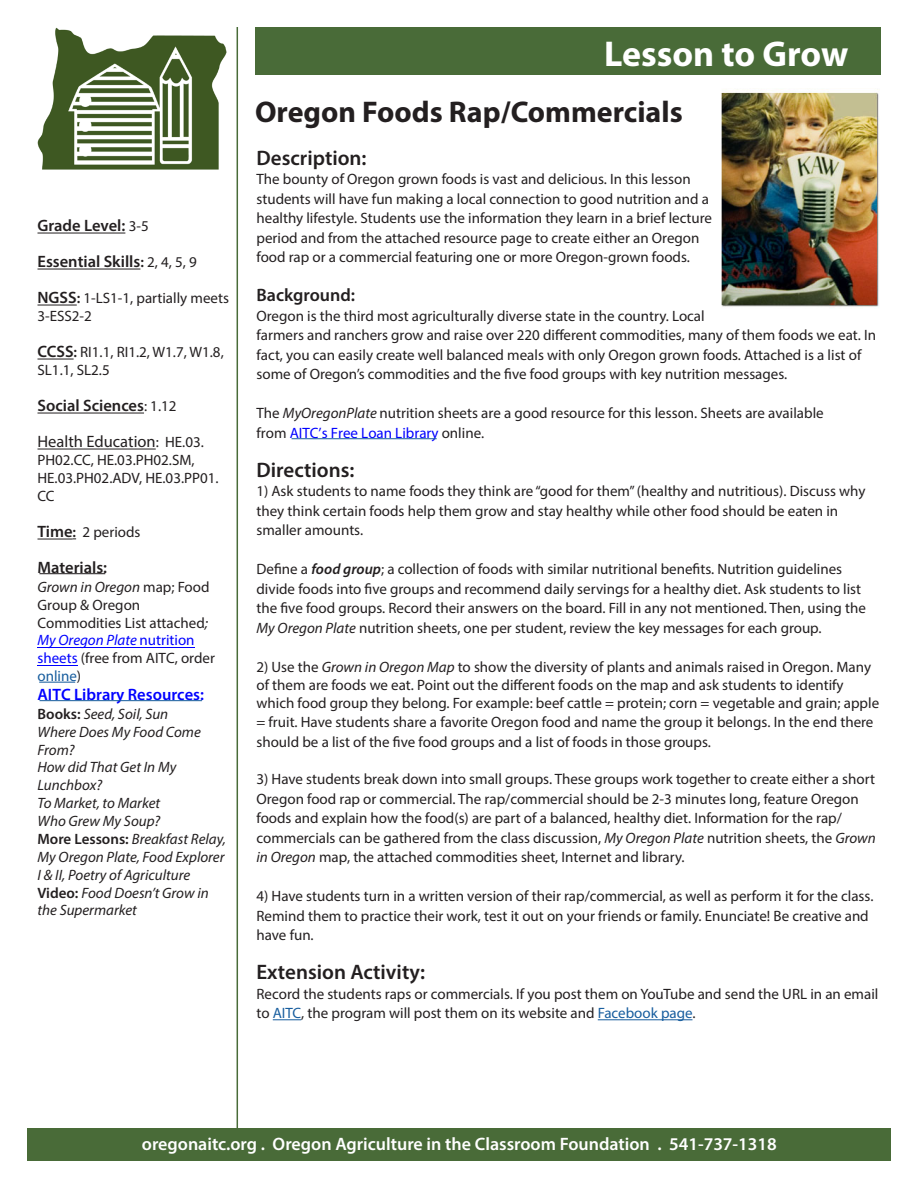
<style>
.page{position:relative;width:918px;height:1188px;background:#fff}
.page>*{position:absolute;margin:0;border:0;box-sizing:border-box;transform-origin:0 0}
.t1{font:700 36px "Myriad Pro";color:#fff}
.t2{font:700 30px "Myriad Pro";color:#231f20}
.t3{font:600 21px "Myriad Pro";color:#231f20}
.t4{font:600 18px "Myriad Pro";color:#fff}
.t5{font:600 18px "Myriad Pro";color:#231f20}
.t6{font:600 16.5px "Myriad Pro";color:#231f20}
.t7{font:16.5px "Myriad Pro";color:#231f20}
.t8{font:600 16.5px "Myriad Pro";color:#00f}
.t9{font:15px/19.5px "Myriad Pro";color:#231f20}
.t10{font:italic 15px/17.9px "Myriad Pro";color:#231f20}
.s1{font-weight:400;font-size:15px}
.s2{font-size:15px}
.s3{font-weight:600;font-size:16.5px}
.s4{font-weight:600}
.s5{font-style:italic}
.s6{font-style:italic;color:#00f}
.s7{color:#00f}
.s8{color:#175d9e}
.s9{font-weight:600;font-style:normal}
.s10{font-weight:600;font-style:italic}
</style>
<div class="page">
<div style="left:27px;top:1129px;width:864px;height:32px;background:#496b38"></div>
<svg style="left:273px;top:1019px;width:28px;height:1px"></svg>
<hr style="left:598px;top:1019px;width:94px;height:1px;background:#175d9e">
<hr style="left:292px;top:438px;width:145px;height:1px;background:#175d9e">
<hr style="left:38px;top:233px;width:87px;height:1px;background:#231f20">
<hr style="left:38px;top:269px;width:102px;height:1px;background:#231f20">
<hr style="left:38px;top:305px;width:39px;height:1px;background:#231f20">
<hr style="left:38px;top:359px;width:36px;height:1px;background:#231f20">
<hr style="left:38px;top:413px;width:106px;height:1px;background:#231f20">
<hr style="left:38px;top:449px;width:118px;height:1px;background:#231f20">
<hr style="left:38px;top:539px;width:35px;height:1px;background:#231f20">
<hr style="left:40px;top:700px;width:162px;height:1px;background:#175d9e">
<hr style="left:39px;top:682px;width:36px;height:1px;background:#175d9e">
<hr style="left:38px;top:665px;width:40px;height:1px;background:#00f">
<hr style="left:38px;top:648px;width:157px;height:1px;background:#00f">
<hr style="left:39px;top:573px;width:66px;height:1px;background:#231f20">
<div style="left:255px;top:28px;width:625px;height:47px;background:#496b38"></div>
<img style="left:37px;top:27px;width:189px;height:142px">
<hr style="left:237px;top:27px;width:1px;height:1103px;background:#496b38">
<img style="left:721px;top:89px;width:159px;height:218px">
<p class="t1" style="left:604px;top:30px;width:246px">Lesson to Grow</p>
<p class="t6" style="left:38px;top:215px;width:113px">Grade Level: <span class="s1">3-5</span></p>
<p class="t6" style="left:38px;top:251px;width:161px">Essential Skills<span class="s2">:</span> <span class="s1">2, 4, 5, 9</span></p>
<p class="t9" style="left:37px;top:289px;width:193px;line-height:18px"><span class="s3">NGSS</span><span class="s4">:</span> 1-LS1-1, partially meets<br>3-ESS2-2</p>
<p class="t9" style="left:37px;top:343px;width:188px;line-height:18px"><span class="s3">CCSS</span><span class="s4">:</span> RI1.1, RI1.2, W1.7, W1.8,<br>SL1.1, SL2.5</p>
<p class="t6" style="left:38px;top:395px;width:141px">Social Sciences<span class="s1">: 1.12</span></p>
<p class="t7" style="left:38px;top:432px;width:168px">Health Education<span class="s2">: HE.03.</span></p>
<p class="t9" style="left:37px;top:451px;width:183px;line-height:18px">PH02.CC, HE.03.PH02.SM,<br>HE.03.PH02.ADV, HE.03.PP01.<br>CC</p>
<p class="t9" style="left:38px;top:522px;width:105px"><span class="s3">Time</span><span class="s4">:</span> 2 periods</p>
<p class="t6" style="left:38px;top:557px;width:71px">Materials:</p>
<p class="t9" style="left:38px;top:578px;width:179px;line-height:17.9px"><span class="s5">Grown in Oregon</span> map; Food<br>Group &amp; Oregon<br>Commodities List attached<span class="s5">;<br></span><span class="s6">My Oregon Plate</span> <span class="s7">nutrition sheets</span> (free from AITC, order <span class="s8">online</span>)</p>
<p class="t8" style="left:38px;top:684px;width:168px">AITC Library Resources:</p>
<p class="t10" style="left:38px;top:705px;width:190px"><span class="s9">Books:</span> Seed, Soil, Sun<br>Where Does My Food Come<br>From?<br>How did That Get In My<br>Lunchbox?<br>To Market, to Market<br>Who Grew My Soup?<br><span class="s9">More Lessons:</span> Breakfast Relay,<br>My Oregon Plate, Food Explorer<br>I &amp; II, Poetry of Agriculture<br><span class="s9">Video:</span> Food Doesn’t Grow in the Supermarket</p>
<p class="t2" style="left:255px;top:92px;width:429px">Oregon Foods Rap/Commercials</p>
<p class="t3" style="left:256px;top:144px;width:112px">Description:</p>
<p class="t9" style="left:256px;top:169px;width:457px">The bounty of Oregon grown foods is vast and delicious. In this lesson students will have fun making a local connection to good nutrition and a healthy lifestyle. Students use the information they learn in a brief lecture period and from the attached resource page to create either an Oregon food rap or a commercial featuring one or more Oregon-grown foods.</p>
<p class="t5" style="left:256px;top:284px;width:100px">Background:</p>
<p class="t9" style="left:256px;top:306px;width:621px">Oregon is the third most agriculturally diverse state in the country. Local<br>farmers and ranchers grow and raise over 220 different commodities, many of them foods we eat. In fact, you can easily create well balanced meals with only Oregon grown foods. Attached is a list of some of Oregon’s commodities and the five food groups with key nutrition messages.</p>
<p class="t9" style="left:256px;top:403px;width:569px">The <span class="s5">MyOregonPlate</span> nutrition sheets are a good resource for this lesson. Sheets are available from <span class="s7">AITC’s Free Loan Library</span> online.</p>
<p class="t3" style="left:256px;top:456px;width:99px">Directions:</p>
<p class="t9" style="left:256px;top:481px;width:610px">1) Ask students to name foods they think are “good for them” (healthy and nutritious). Discuss why they think certain foods help them grow and stay healthy while other food should be eaten in smaller amounts.</p>
<p class="t9" style="left:256px;top:559px;width:611px">Define a <span class="s10">food group</span>; a collection of foods with similar nutritional benefits. Nutrition guidelines divide foods into five groups and recommend daily servings for a healthy diet. Ask students to list the five food groups. Record their answers on the board. Fill in any not mentioned. Then, using the <span class="s5">My Oregon Plate</span> nutrition sheets, one per student, review the key messages for each group.</p>
<p class="t9" style="left:256px;top:658px;width:624px;line-height:18px">2) Use the <span class="s5">Grown in Oregon Map</span> to show the diversity of plants and animals raised in Oregon. Many of them are foods we eat. Point out the different foods on the map and ask students to identify which food group they belong. For example: beef cattle = protein; corn = vegetable and grain; apple</p>
<p class="t9" style="left:256px;top:712px;width:618px">= fruit. Have students share a favorite Oregon food and name the group it belongs. In the end there should be a list of the five food groups and a list of foods in those groups.</p>
<p class="t9" style="left:256px;top:769px;width:621px">3) Have students break down into small groups. These groups work together to create either a short Oregon food rap or commercial. The rap/commercial should be 2-3 minutes long, feature Oregon foods and explain how the food(s) are part of a balanced, healthy diet. Information for the rap/ commercials can be gathered from the class discussion, <span class="s5">My Oregon Plate</span> nutrition sheets, the <span class="s5">Grown in Oregon</span> map, the attached commodities sheet, Internet and library.</p>
<p class="t9" style="left:256px;top:886px;width:618px">4) Have students turn in a written version of their rap/commercial, as well as perform it for the class.<br>Remind them to practice their work, test it out on your friends or family. Enunciate! Be creative and have fun.</p>
<p class="t3" style="left:256px;top:959px;width:170px">Extension Activity:</p>
<p class="t9" style="left:256px;top:984px;width:623px">Record the students raps or commercials. If you post them on YouTube and send the URL in an email to <span class="s8">AITC</span>, the program will post them on its website and <span class="s8">Facebook page</span>.</p>
<p class="t4" style="left:142px;top:1132px;width:637px">oregonaitc.org . Oregon Agriculture in the Classroom Foundation . 541-737-1318</p>
</div>
